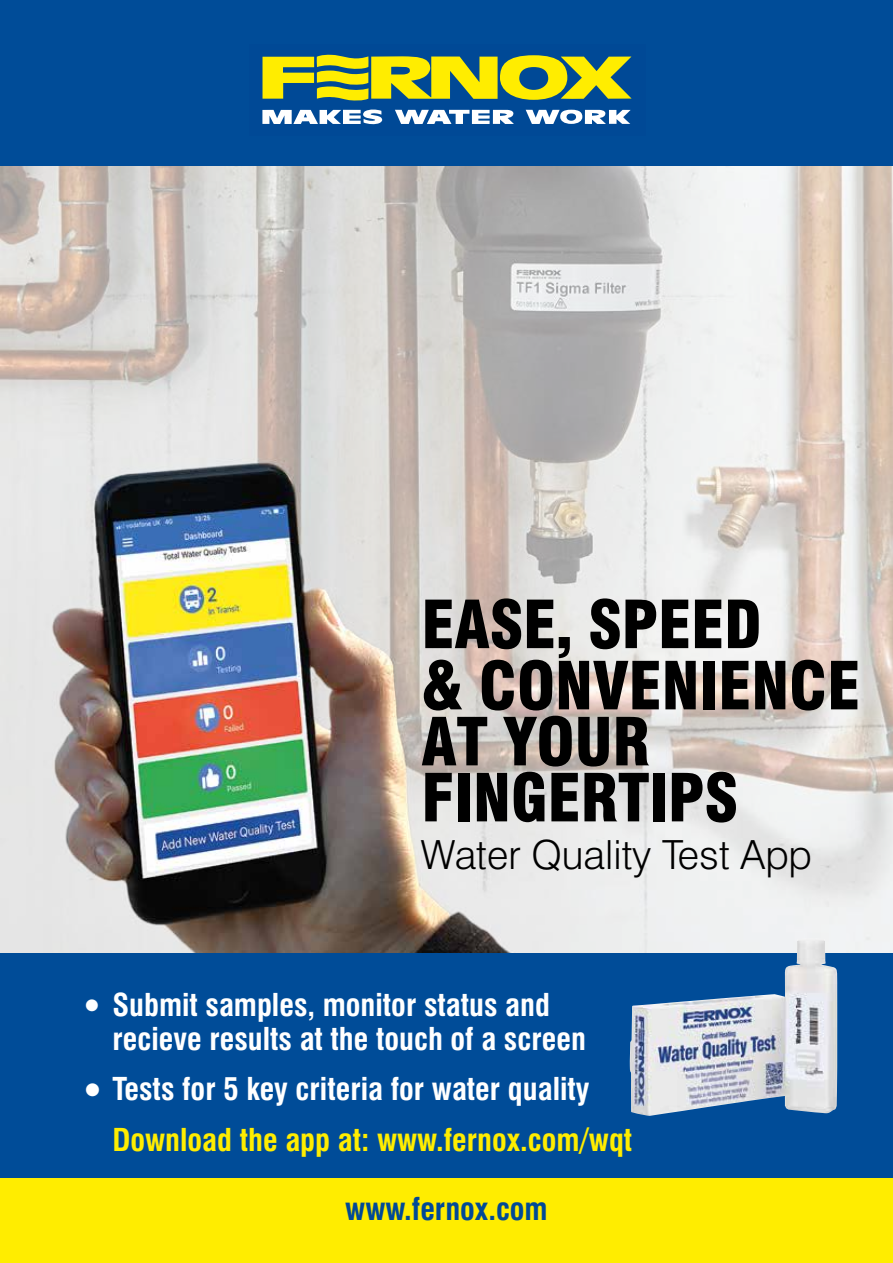
<style>
.page{position:relative;width:893px;height:1263px;background:#fff}
.page>*{position:absolute;margin:0;border:0;box-sizing:border-box;transform-origin:0 0}
.t1{font:900 condensed 64.5px/57.8px "Swiss 721 BT";letter-spacing:-.005em;color:#000}
.t2{font:300 40.2px "Swiss 721 BT";color:#000}
.t3{font:700 condensed 30.75px/33.9px "Swiss 721 BT";color:#fff}
.t4{font:700 condensed 30.75px "Swiss 721 BT";color:#004996}
.s1{color:#ffed00}
</style>
<div class="page">
<div style="left:0;top:1169px;width:893px;height:94px;background:#ffed00"></div>
<img style="left:0;top:166px;width:893px;height:787px">
<div style="left:0;top:0;width:893px;height:166px;background:#004c98"></div>
<div style="left:0;top:953px;width:893px;height:225px;background:#004c98"></div>
<svg style="left:262px;top:55px;width:370px;height:46px"></svg>
<svg style="left:262px;top:109px;width:120px;height:16px"></svg>
<svg style="left:395px;top:110px;width:119px;height:14px"></svg>
<svg style="left:526px;top:110px;width:105px;height:14px"></svg>
<img style="left:630px;top:938px;width:207px;height:178px">
<h1 class="t1" style="left:421px;top:596px;width:441px">EASE, SPEED<br>&amp; CONVENIENCE<br>AT YOUR<br>FINGERTIPS</h1>
<h2 class="t2" style="left:421px;top:830px;width:393px">Water Quality Test App</h2>
<p class="t3" style="left:112px;top:988px;width:475px;text-indent:-27px">● Submit samples, monitor status and recieve results at the touch of a screen</p>
<p class="t3" style="left:112px;top:1064px;width:521px;line-height:50.4px;text-indent:-27px">● Tests for 5 key criteria for water quality<br><span class="s1">Download the app at: www.fernox.com/wqt</span></p>
<p class="t4" style="left:345px;top:1190px;width:204px">www.fernox.com</p>
</div>
